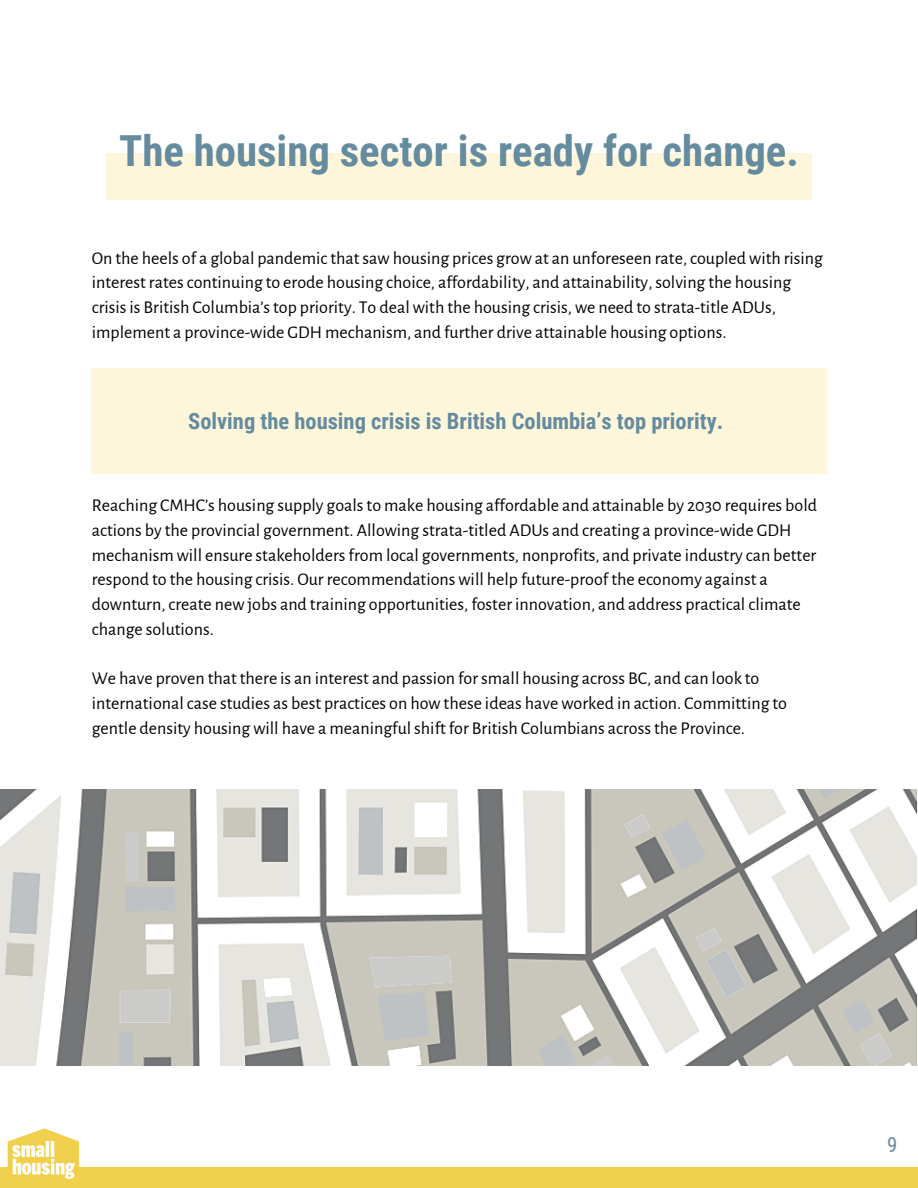
<style>
.page{position:relative;width:918px;height:1188px;background:#fff}
.page>*{position:absolute;margin:0;border:0;box-sizing:border-box;transform-origin:0 0}
.t1{font:700 42.75px "Roboto Condensed";color:#648b9e}
.t2{font:700 22.5px "Roboto Condensed";color:#648b9e}
.t3{font:20.85px "Roboto Condensed";color:#648b9e}
.t4{font:18px/24.8px "Alegreya Sans";color:#000}
</style>
<div class="page">
<div style="left:106px;top:153px;width:706px;height:46px;background:#fef6db"></div>
<div style="left:0;top:1167px;width:918px;height:21px;background:#f1d04c"></div>
<div style="left:92px;top:368px;width:734px;height:106px;background:#fef6db"></div>
<img style="left:7px;top:1128px;width:73px;height:52px">
<img style="left:0;top:789px;width:917px;height:277px">
<h1 class="t1" style="left:119px;top:127px;width:681px">The housing sector is ready for change.</h1>
<p class="t4" style="left:92px;top:246px;width:733px">On the heels of a global pandemic that saw housing prices grow at an unforeseen rate, coupled with rising interest rates continuing to erode housing choice, affordability, and attainability, solving the housing crisis is British Columbia’s top priority. To deal with the housing crisis, we need to strata-title ADUs, implement a province-wide GDH mechanism, and further drive attainable housing options.</p>
<p class="t2" style="left:188px;top:408px;width:537px">Solving the housing crisis is British Columbia’s top priority.</p>
<p class="t4" style="left:92px;top:493px;width:727px">Reaching CMHC’s housing supply goals to make housing affordable and attainable by 2030 requires bold actions by the provincial government. Allowing strata-titled ADUs and creating a province-wide GDH mechanism will ensure stakeholders from local governments, nonprofits, and private industry can better respond to the housing crisis. Our recommendations will help future-proof the economy against a downturn, create new jobs and training opportunities, foster innovation, and address practical climate change solutions.</p>
<p class="t4" style="left:92px;top:667px;width:697px">We have proven that there is an interest and passion for small housing across BC, and can look to international case studies as best practices on how these ideas have worked in action. Committing to gentle density housing will have a meaningful shift for British Columbians across the Province.</p>
<p class="t3" style="left:887px;top:1133px;width:12px">9</p>
</div>
